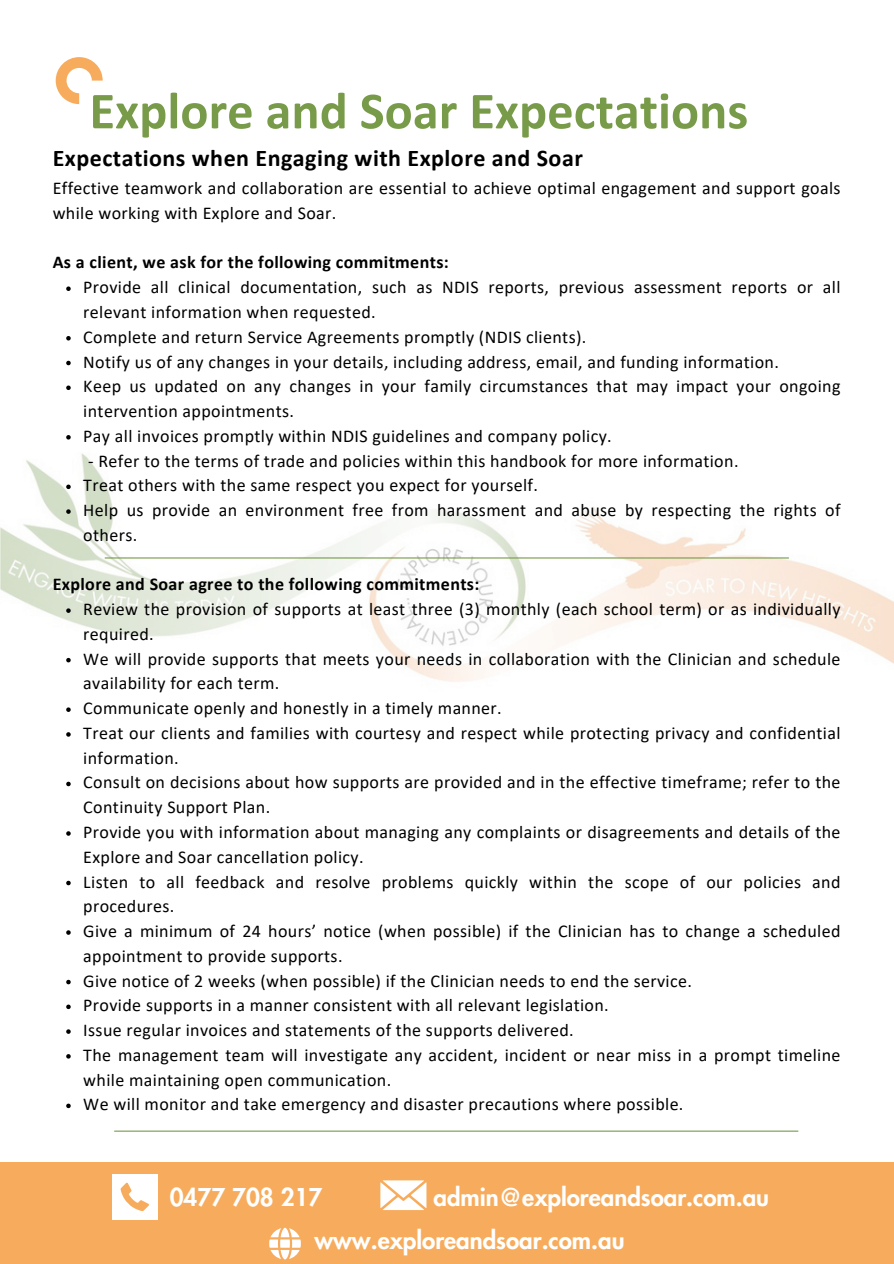
<style>
.page{position:relative;width:894px;height:1264px;background:#fff}
.page>*{position:absolute;margin:0;border:0;box-sizing:border-box;transform-origin:0 0}
.t1{font:700 52.5px "Calibri";color:#789b49}
.t2{font:800 24px "Futura LT Pro";color:#fff}
.t3{font:700 24px "Calibri";letter-spacing:.02em;color:#000}
.t4{font:18px/24.8px "Calibri";letter-spacing:.02em;color:#000}
.t5{font:700 18px "Calibri";letter-spacing:.02em;color:#000}
</style>
<div class="page">
<svg style="left:56px;top:57px;width:47px;height:47px"></svg>
<img style="left:0;top:340px;width:893px;height:496px">
<svg style="left:66px;top:286px;width:5px;height:5px"></svg>
<svg style="left:66px;top:336px;width:5px;height:4px"></svg>
<svg style="left:66px;top:361px;width:5px;height:4px"></svg>
<svg style="left:66px;top:385px;width:5px;height:5px"></svg>
<svg style="left:66px;top:435px;width:5px;height:4px"></svg>
<svg style="left:66px;top:484px;width:5px;height:5px"></svg>
<svg style="left:66px;top:509px;width:5px;height:5px"></svg>
<svg style="left:66px;top:608px;width:5px;height:5px"></svg>
<svg style="left:66px;top:658px;width:5px;height:4px"></svg>
<svg style="left:66px;top:707px;width:5px;height:5px"></svg>
<svg style="left:66px;top:732px;width:5px;height:4px"></svg>
<svg style="left:66px;top:781px;width:5px;height:5px"></svg>
<svg style="left:66px;top:831px;width:5px;height:4px"></svg>
<svg style="left:66px;top:880px;width:5px;height:5px"></svg>
<svg style="left:66px;top:930px;width:5px;height:4px"></svg>
<svg style="left:66px;top:979px;width:5px;height:5px"></svg>
<svg style="left:66px;top:1004px;width:5px;height:5px"></svg>
<svg style="left:66px;top:1029px;width:5px;height:4px"></svg>
<svg style="left:66px;top:1054px;width:5px;height:4px"></svg>
<svg style="left:66px;top:1103px;width:5px;height:5px"></svg>
<hr style="left:114px;top:1130px;width:684px;height:1px;background:#789b49">
<hr style="left:105px;top:557px;width:683px;height:1px;background:#789b49">
<div style="left:0;top:1161px;width:893px;height:102px;background:#f7ac5d"></div>
<svg style="left:380px;top:1180px;width:46px;height:30px"></svg>
<div style="left:112px;top:1174px;width:45px;height:45px;background:#fff"></div>
<svg style="left:120px;top:1182px;width:29px;height:29px"></svg>
<svg style="left:269px;top:1227px;width:32px;height:32px"></svg>
<p class="t1" style="left:89px;top:89px;width:660px">Explore and Soar Expectations</p>
<h1 class="t3" style="left:53px;top:148px;width:531px">Expectations when Engaging with Explore and Soar</h1>
<p class="t4" style="left:53px;top:177px;width:789px">Effective teamwork and collaboration are essential to achieve optimal engagement and support goals while working with Explore and Soar.</p>
<p class="t5" style="left:53px;top:255px;width:397px">As a client, we ask for the following commitments:</p>
<h3 class="t4" style="left:83px;top:276px;width:758px">Provide all clinical documentation, such as NDIS reports, previous assessment reports or all relevant information when requested.</h3>
<p class="t4" style="left:83px;top:326px;width:504px">Complete and return Service Agreements promptly (NDIS clients).</p>
<p class="t4" style="left:83px;top:350px;width:697px">Notify us of any changes in your details, including address, email, and funding information.</p>
<p class="t4" style="left:83px;top:375px;width:758px">Keep us updated on any changes in your family circumstances that may impact your ongoing intervention appointments.</p>
<p class="t4" style="left:83px;top:425px;width:529px">Pay all invoices promptly within NDIS guidelines and company policy.</p>
<p class="t4" style="left:88px;top:449px;width:651px">- Refer to the terms of trade and policies within this handbook for more information.</p>
<p class="t4" style="left:83px;top:474px;width:456px">Treat others with the same respect you expect for yourself.</p>
<p class="t4" style="left:83px;top:499px;width:758px">Help us provide an environment free from harassment and abuse by respecting the rights of others.</p>
<p class="t5" style="left:53px;top:577px;width:428px">Explore and Soar agree to the following commitments:</p>
<h3 class="t4" style="left:83px;top:598px;width:758px">Review the provision of supports at least three (3) monthly (each school term) or as individually required.</h3>
<p class="t4" style="left:83px;top:647px;width:758px">We will provide supports that meets your needs in collaboration with the Clinician and schedule availability for each term.</p>
<p class="t4" style="left:83px;top:697px;width:420px">Communicate openly and honestly in a timely manner.</p>
<p class="t4" style="left:83px;top:722px;width:758px">Treat our clients and families with courtesy and respect while protecting privacy and confidential information.</p>
<p class="t4" style="left:83px;top:771px;width:758px">Consult on decisions about how supports are provided and in the effective timeframe; refer to the<br>Continuity Support Plan.</p>
<p class="t4" style="left:83px;top:821px;width:758px">Provide you with information about managing any complaints or disagreements and details of the<br>Explore and Soar cancellation policy.</p>
<p class="t4" style="left:83px;top:870px;width:758px">Listen to all feedback and resolve problems quickly within the scope of our policies and procedures.</p>
<p class="t4" style="left:83px;top:920px;width:758px">Give a minimum of 24 hours’ notice (when possible) if the Clinician has to change a scheduled appointment to provide supports.</p>
<p class="t4" style="left:83px;top:969px;width:610px">Give notice of 2 weeks (when possible) if the Clinician needs to end the service.</p>
<p class="t4" style="left:83px;top:994px;width:527px">Provide supports in a manner consistent with all relevant legislation.</p>
<p class="t4" style="left:83px;top:1019px;width:492px">Issue regular invoices and statements of the supports delivered.</p>
<p class="t4" style="left:83px;top:1043px;width:758px">The management team will investigate any accident, incident or near miss in a prompt timeline while maintaining open communication.</p>
<p class="t4" style="left:83px;top:1093px;width:601px">We will monitor and take emergency and disaster precautions where possible.</p>
<p class="t2" style="left:170px;top:1185px;width:154px">0477 708 217</p>
<p class="t2" style="left:433px;top:1185px;width:337px">admin@exploreandsoar.com.au</p>
<p class="t2" style="left:314px;top:1228px;width:311px">www.exploreandsoar.com.au</p>
</div>
